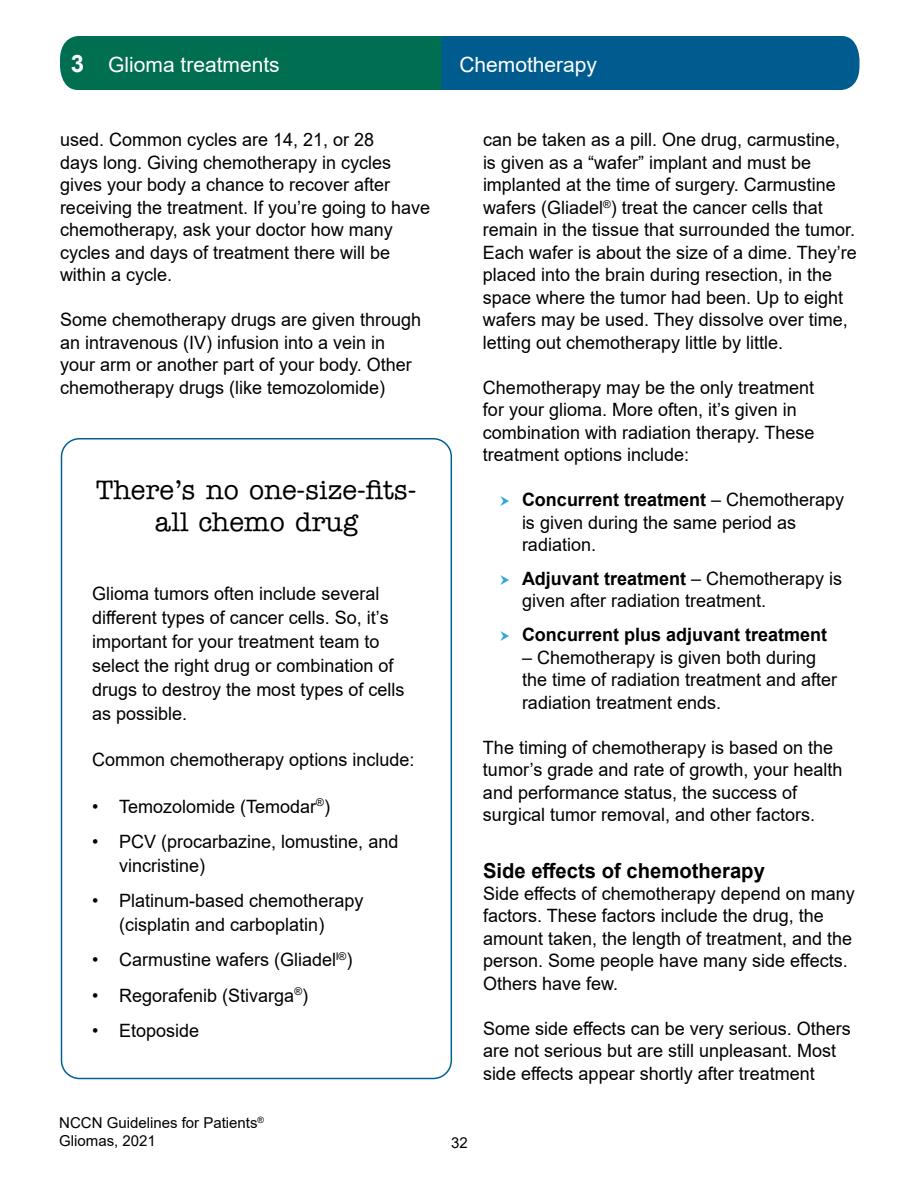
<style>
.page{position:relative;width:918px;height:1188px;background:#fff}
.page>*{position:absolute;margin:0;border:0;box-sizing:border-box;transform-origin:0 0}
.t1{font:500 27px/31.5px "American Typewriter Std";color:#000;text-align:center}
.t2{font:21px "Arial";color:#fff}
.t3{font:700 20.7px "Arial";color:#000}
.t4{font:18.3px/22.5px "Arial";color:#000}
.t5{font:700 18.3px "Arial";color:#000}
.t6{font:15px/18px "Arial";color:#000}
.s1{font-weight:700;font-size:24px}
.s2{font-weight:700}
</style>
<div class="page">
<svg style="left:60px;top:36px;width:800px;height:54px;background:#026672"></svg>
<div style="left:61px;top:438px;width:391px;height:641px;border:2px solid #006094;border-radius:18px"></div>
<p class="t2" style="left:71px;top:50px;width:210px"><span class="s1">3</span> Glioma treatments</p>
<p class="t2" style="left:459px;top:50px;width:139px">Chemotherapy</p>
<p class="t4" style="left:60px;top:128px;width:372px">used. Common cycles are 14, 21, or 28<br>days long. Giving chemotherapy in cycles gives your body a chance to recover after receiving the treatment. If you’re going to have chemotherapy, ask your doctor how many cycles and days of treatment there will be within a cycle.</p>
<p class="t4" style="left:60px;top:308px;width:363px">Some chemotherapy drugs are given through an intravenous (IV) infusion into a vein in your arm or another part of your body. Other chemotherapy drugs (like temozolomide)</p>
<h1 class="t1" style="left:96px;top:475px;width:322px">There’s no one-size-fits&shy;all chemo drug</h1>
<p class="t4" style="left:92px;top:581px;width:314px;line-height:24px">Glioma tumors often include several different types of cancer cells. So, it’s important for your treatment team to select the right drug or combination of drugs to destroy the most types of cells as possible.</p>
<p class="t4" style="left:92px;top:748px;width:324px">Common chemotherapy options include:</p>
<p class="t4" style="left:92px;top:795px;width:239px">• Temozolomide (Temodar<sup>®</sup>)</p>
<p class="t4" style="left:119px;top:829px;width:281px;line-height:24px;text-indent:-27px">• PCV (procarbazine, lomustine, and vincristine)</p>
<p class="t4" style="left:119px;top:889px;width:246px;line-height:24px;text-indent:-27px">• Platinum-based chemotherapy (cisplatin and carboplatin)</p>
<p class="t4" style="left:92px;top:949px;width:262px">• Carmustine wafers (Gliadel<sup>l®</sup>)</p>
<p class="t4" style="left:92px;top:984px;width:217px">• Regorafenib (Stivarga<sup>®</sup>)</p>
<p class="t4" style="left:92px;top:1019px;width:109px">• Etoposide</p>
<p class="t6" style="left:59px;top:1114px;width:206px">NCCN Guidelines for Patients<sup>®<br></sup>Gliomas, 2021</p>
<p class="t4" style="left:483px;top:128px;width:375px">can be taken as a pill. One drug, carmustine, is given as a “wafer” implant and must be implanted at the time of surgery. Carmustine wafers (Gliadel<sup>®</sup>) treat the cancer cells that remain in the tissue that surrounded the tumor.<br>Each wafer is about the size of a dime. They’re placed into the brain during resection, in the space where the tumor had been. Up to eight wafers may be used. They dissolve over time, letting out chemotherapy little by little.</p>
<p class="t4" style="left:483px;top:376px;width:333px">Chemotherapy may be the only treatment for your glioma. More often, it’s given in combination with radiation therapy. These treatment options include:</p>
<p class="t4" style="left:522px;top:488px;width:324px"><span class="s2">Concurrent treatment</span> – Chemotherapy is given during the same period as radiation.</p>
<p class="t4" style="left:522px;top:567px;width:322px"><span class="s2">Adjuvant treatment</span> – Chemotherapy is given after radiation treatment.</p>
<p class="t5" style="left:522px;top:622px;width:307px">Concurrent plus adjuvant treatment</p>
<p class="t4" style="left:522px;top:646px;width:317px">– Chemotherapy is given both during the time of radiation treatment and after radiation treatment ends.</p>
<p class="t4" style="left:483px;top:736px;width:361px">The timing of chemotherapy is based on the tumor’s grade and rate of growth, your health and performance status, the success of surgical tumor removal, and other factors.</p>
<p class="t3" style="left:483px;top:856px;width:283px">Side effects of chemotherapy</p>
<p class="t4" style="left:483px;top:882px;width:373px">Side effects of chemotherapy depend on many factors. These factors include the drug, the amount taken, the length of treatment, and the person. Some people have many side effects.<br>Others have few.</p>
<p class="t4" style="left:483px;top:1017px;width:369px">Some side effects can be very serious. Others are not serious but are still unpleasant. Most side effects appear shortly after treatment</p>
<p class="t6" style="left:451px;top:1133px;width:18px">32</p>
</div>
